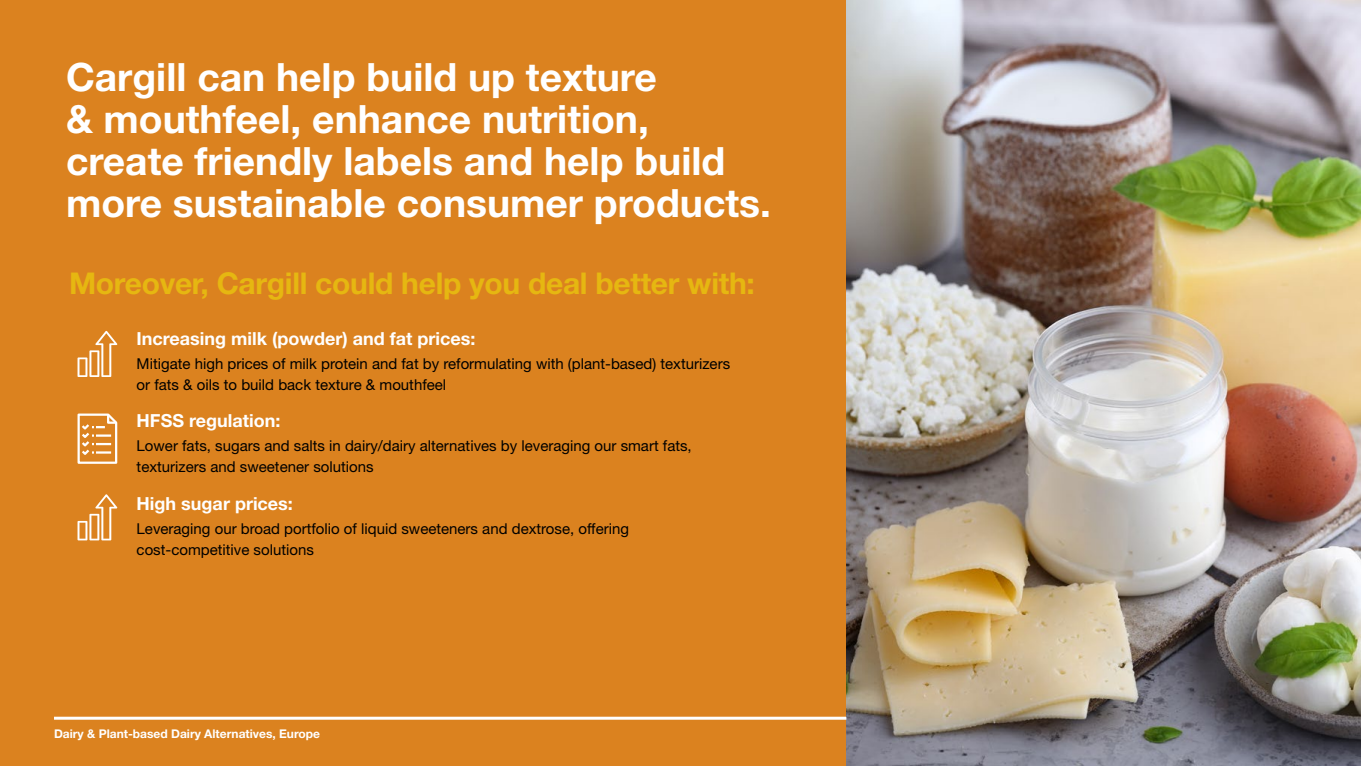
<style>
.page{position:relative;width:1361px;height:766px;background:#fff}
.page>*{position:absolute;margin:0;border:0;box-sizing:border-box;transform-origin:0 0}
.t1{font:700 39px/42px "Helvetica Neue LT Std";color:#fff}
.t2{font:700 30px "Helvetica Neue LT Std";letter-spacing:-.01em;color:#e6b711}
.t3{font:700 18px "Helvetica Neue LT Std";color:#fff}
.t4{font:15px/21px "Helvetica Neue LT Std";color:#000}
.t5{font:700 12px "Helvetica Neue LT Std";color:#fff}
</style>
<div class="page">
<div style="left:0;top:0;width:1361px;height:765px;background:#db821f"></div>
<img style="left:846px;top:0;width:515px;height:765px">
<svg style="left:77px;top:413px;width:41px;height:51px"></svg>
<svg style="left:78px;top:331px;width:39px;height:46px"></svg>
<svg style="left:78px;top:494px;width:39px;height:46px"></svg>
<hr style="left:54px;top:716px;width:792px;height:3px;background:#fff">
<h1 class="t1" style="left:66px;top:55px;width:706px">Cargill can help build up texture<br>&amp; mouthfeel, enhance nutrition, create friendly labels and help build more sustainable consumer products.</h1>
<h2 class="t2" style="left:69px;top:264px;width:687px">Moreover, Cargill could help you deal better with:</h2>
<p class="t3" style="left:137px;top:327px;width:340px">Increasing milk (powder) and fat prices:</p>
<p class="t4" style="left:137px;top:352px;width:595px">Mitigate high prices of milk protein and fat by reformulating with (plant-based) texturizers or fats &amp; oils to build back texture &amp; mouthfeel</p>
<p class="t3" style="left:137px;top:409px;width:145px">HFSS regulation:</p>
<p class="t4" style="left:137px;top:435px;width:557px">Lower fats, sugars and salts in dairy/dairy alternatives by leveraging our smart fats, texturizers and sweetener solutions</p>
<p class="t3" style="left:137px;top:492px;width:158px">High sugar prices:</p>
<p class="t4" style="left:137px;top:517px;width:494px">Leveraging our broad portfolio of liquid sweeteners and dextrose, offering cost-competitive solutions</p>
<p class="t5" style="left:54px;top:726px;width:267px">Dairy &amp; Plant-based Dairy Alternatives, Europe</p>
</div>
